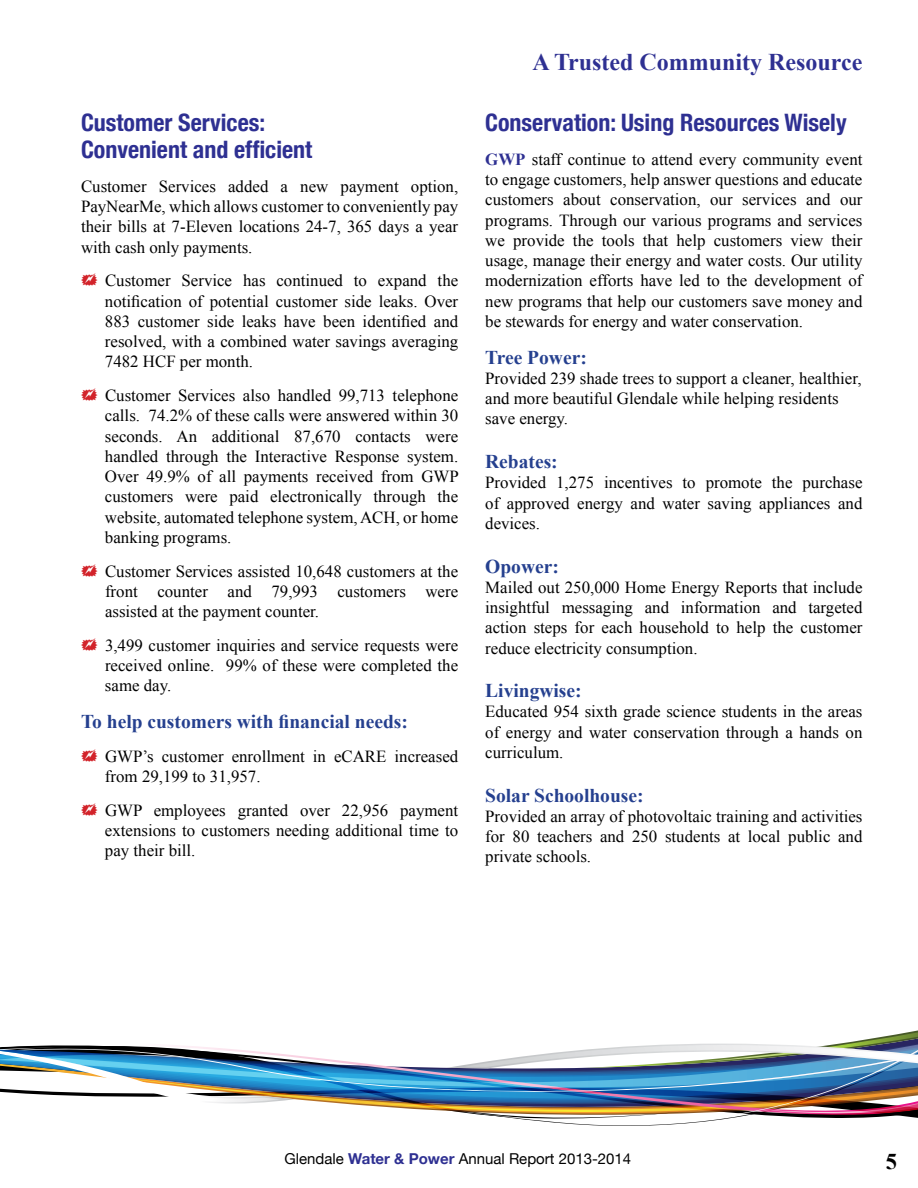
<style>
.page{position:relative;width:918px;height:1188px;background:#fff}
.page>*{position:absolute;margin:0;border:0;box-sizing:border-box;transform-origin:0 0}
.t1{font:700 condensed 24px "Helvetica Neue";color:#2e3092}
.t2{font:700 24px "Times New Roman";color:#2e3092}
.t3{font:700 22.5px "Times New Roman";color:#000}
.t4{font:700 19.5px "Times New Roman";color:#25408f}
.t5{font:16.8px/20.2px "Times New Roman";color:#000;text-align:justify}
.t6{font:15px "Helvetica Neue";color:#000}
.s1{font-weight:700;color:#2e3092}
</style>
<div class="page">
<svg style="left:31px;top:1030px;width:887px;height:48px"></svg>
<img style="left:520px;top:1078px;width:398px;height:48px">
<img style="left:0;top:1046px;width:800px;height:73px">
<p class="t1" style="left:81px;top:103px;width:186px">Customer Services:</p>
<h2 class="t1" style="left:81px;top:130px;width:233px">Convenient and efficient</h2>
<p class="t5" style="left:81px;top:176px;width:379px">Customer Services added a new payment option, PayNearMe, which allows customer to conveniently pay their bills at 7-Eleven locations 24-7, 365 days a year with cash only payments.</p>
<p class="t5" style="left:105px;top:270px;width:355px">Customer Service has continued to expand the notification of potential customer side leaks. Over 883 customer side leaks have been identified and resolved, with a combined water savings averaging 7482 HCF per month.</p>
<p class="t5" style="left:105px;top:385px;width:355px">Customer Services also handled 99,713 telephone calls. 74.2% of these calls were answered within 30 seconds. An additional 87,670 contacts were handled through the Interactive Response system.<br>Over 49.9% of all payments received from GWP customers were paid electronically through the website, automated telephone system, ACH, or home banking programs.</p>
<p class="t5" style="left:105px;top:561px;width:355px">Customer Services assisted 10,648 customers at the front counter and 79,993 customers were assisted at the payment counter.</p>
<p class="t5" style="left:105px;top:635px;width:355px">3,499 customer inquiries and service requests were received online. 99% of these were completed the same day.</p>
<p class="t4" style="left:81px;top:708px;width:329px">To help customers with financial needs:</p>
<p class="t5" style="left:105px;top:746px;width:355px">GWP’s customer enrollment in eCARE increased from 29,199 to 31,957.</p>
<p class="t5" style="left:105px;top:800px;width:355px">GWP employees granted over 22,956 payment extensions to customers needing additional time to pay their bill.</p>
<h2 class="t2" style="left:532px;top:46px;width:332px">A Trusted Community Resource</h2>
<h2 class="t1" style="left:485px;top:103px;width:363px">Conservation: Using Resources Wisely</h2>
<p class="t5" style="left:485px;top:149px;width:379px"><span class="s1">GWP</span> staff continue to attend every community event to engage customers, help answer questions and educate customers about conservation, our services and our programs. Through our various programs and services we provide the tools that help customers view their usage, manage their energy and water costs. Our utility modernization efforts have led to the development of new programs that help our customers save money and be stewards for energy and water conservation.</p>
<h3 class="t4" style="left:485px;top:344px;width:103px">Tree Power:</h3>
<p class="t5" style="left:485px;top:368px;width:378px;text-align:left">Provided 239 shade trees to support a cleaner, healthier, and more beautiful Glendale while helping residents save energy.</p>
<h3 class="t4" style="left:485px;top:448px;width:74px">Rebates:</h3>
<p class="t5" style="left:485px;top:472px;width:379px">Provided 1,275 incentives to promote the purchase of approved energy and water saving appliances and devices.</p>
<h3 class="t4" style="left:485px;top:553px;width:75px">Opower:</h3>
<p class="t5" style="left:485px;top:577px;width:379px">Mailed out 250,000 Home Energy Reports that include insightful messaging and information and targeted action steps for each household to help the customer reduce electricity consumption.</p>
<h3 class="t4" style="left:485px;top:677px;width:98px">Livingwise:</h3>
<p class="t5" style="left:485px;top:701px;width:379px">Educated 954 sixth grade science students in the areas of energy and water conservation through a hands on curriculum.</p>
<h3 class="t4" style="left:485px;top:782px;width:160px">Solar Schoolhouse:</h3>
<p class="t5" style="left:485px;top:806px;width:379px">Provided an array of photovoltaic training and activities for 80 teachers and 250 students at local public and private schools.</p>
<p class="t6" style="left:285px;top:1148px;width:348px">Glendale <span class="s1">Water &amp; Power</span> Annual Report 2013-2014</p>
<h2 class="t3" style="left:886px;top:1146px;width:13px">5</h2>
</div>
